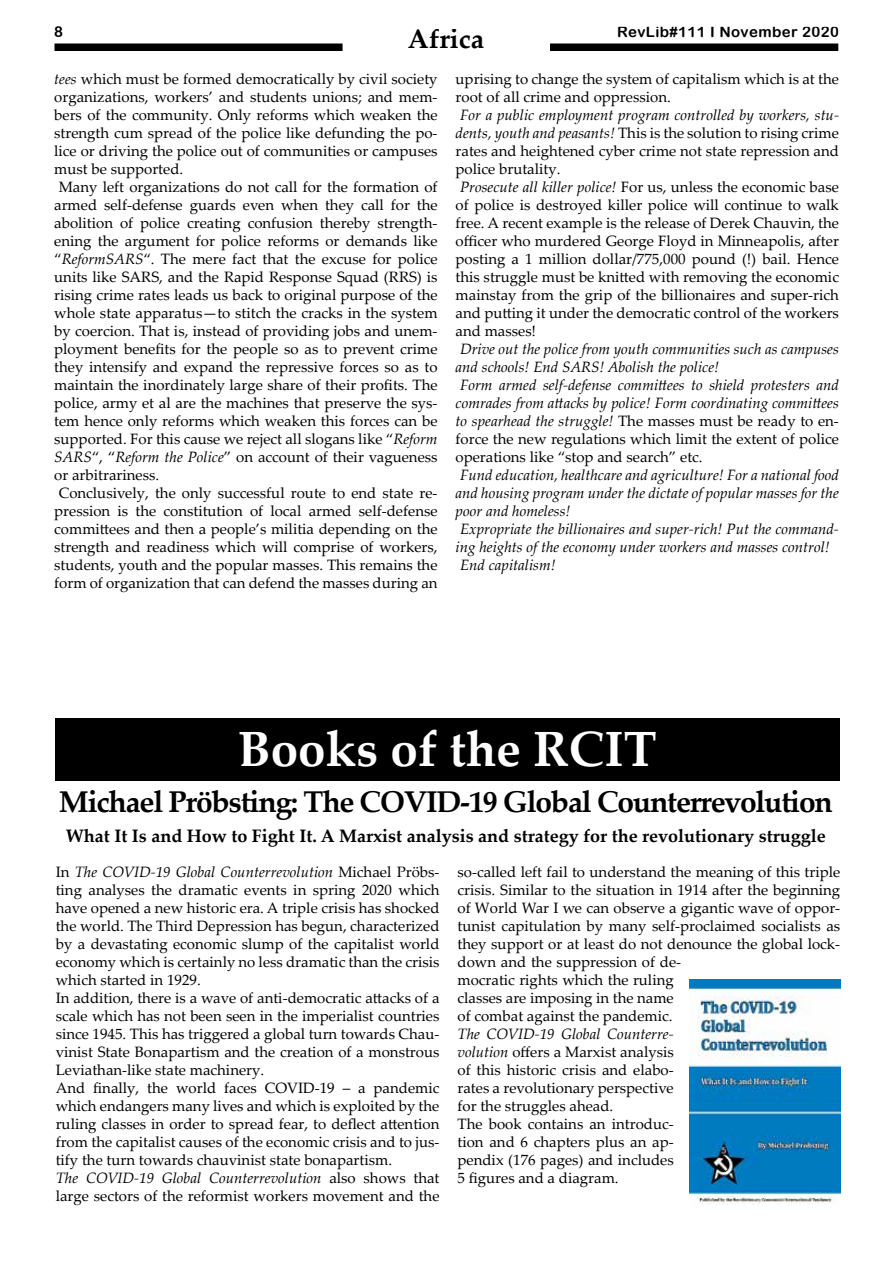
<style>
.page{position:relative;width:893px;height:1263px;background:#fff}
.page>*{position:absolute;margin:0;border:0;box-sizing:border-box;transform-origin:0 0}
.t1{font:700 49.5px "Palatino Linotype";color:#fff}
.t2{font:700 30px "Palatino Linotype";letter-spacing:-.04em;color:#000}
.t3{font:700 27px "Palatino Linotype";color:#000}
.t4{font:700 18px "Palatino Linotype";color:#000}
.t5{font:15px/18px "Palatino Linotype";color:#000}
.t6{font:italic 15px "Palatino Linotype";color:#000}
.t7{font:15px "Arial Rounded MT Bold";letter-spacing:.025em;color:#000}
.s1{font-style:italic}
</style>
<div class="page">
<div style="left:54px;top:44px;width:785px;height:7px;background:#000"></div>
<div style="left:343px;top:29px;width:206px;height:27px;background:#fff"></div>
<img style="left:690px;top:980px;width:150px;height:225px">
<div style="left:55px;top:718px;width:785px;height:63px;background:#000"></div>
<p class="t7" style="left:54px;top:23px;width:10px">8</p>
<p class="t7" style="left:617px;top:23px;width:223px">RevLib#111 I November 2020</p>
<h3 class="t3" style="left:408px;top:20px;width:78px">Africa</h3>
<p class="t5" style="left:54px;top:69px;width:385px"><span class="s1">tees</span> which must be formed democratically by civil society</p>
<p class="t5" style="left:54px;top:87px;width:385px">organizations, workers’ and students unions; and mem-</p>
<p class="t5" style="left:54px;top:105px;width:385px">bers of the community. Only reforms which weaken the</p>
<p class="t5" style="left:54px;top:123px;width:385px">strength cum spread of the police like defunding the po-</p>
<p class="t5" style="left:54px;top:141px;width:385px">lice or driving the police out of communities or campuses</p>
<p class="t5" style="left:54px;top:159px;width:131px">must be supported.</p>
<p class="t5" style="left:59px;top:177px;width:380px">Many left organizations do not call for the formation of</p>
<p class="t5" style="left:54px;top:195px;width:385px">armed self-defense guards even when they call for the</p>
<p class="t5" style="left:54px;top:213px;width:385px">abolition of police creating confusion thereby strength-</p>
<p class="t5" style="left:54px;top:231px;width:385px">ening the argument for police reforms or demands like</p>
<p class="t5" style="left:54px;top:249px;width:385px">“<span class="s1">ReformSARS</span>“. The mere fact that the excuse for police</p>
<p class="t5" style="left:54px;top:267px;width:385px">units like SARS, and the Rapid Response Squad (RRS) is</p>
<p class="t5" style="left:54px;top:285px;width:385px">rising crime rates leads us back to original purpose of the</p>
<p class="t5" style="left:54px;top:303px;width:385px">whole state apparatus—to stitch the cracks in the system</p>
<p class="t5" style="left:54px;top:321px;width:385px">by coercion. That is, instead of providing jobs and unem-</p>
<p class="t5" style="left:54px;top:339px;width:385px">ployment benefits for the people so as to prevent crime</p>
<p class="t5" style="left:54px;top:357px;width:385px">they intensify and expand the repressive forces so as to</p>
<p class="t5" style="left:54px;top:375px;width:385px">maintain the inordinately large share of their profits. The</p>
<p class="t5" style="left:54px;top:393px;width:385px">police, army et al are the machines that preserve the sys-</p>
<p class="t5" style="left:54px;top:411px;width:385px">tem hence only reforms which weaken this forces can be</p>
<p class="t5" style="left:54px;top:429px;width:385px">supported. For this cause we reject all slogans like “<span class="s1">Reform</span></p>
<p class="t5" style="left:54px;top:447px;width:385px"><span class="s1">SARS</span>“, “<span class="s1">Reform the Police</span>” on account of their vagueness</p>
<p class="t5" style="left:54px;top:465px;width:106px">or arbitrariness.</p>
<p class="t5" style="left:59px;top:483px;width:380px">Conclusively, the only successful route to end state re-</p>
<p class="t5" style="left:54px;top:501px;width:385px">pression is the constitution of local armed self-defense</p>
<p class="t5" style="left:54px;top:519px;width:385px">committees and then a people’s militia depending on the</p>
<p class="t5" style="left:54px;top:537px;width:385px">strength and readiness which will comprise of workers,</p>
<p class="t5" style="left:54px;top:555px;width:385px">students, youth and the popular masses. This remains the</p>
<p class="t5" style="left:54px;top:573px;width:385px">form of organization that can defend the masses during an</p>
<p class="t5" style="left:456px;top:69px;width:385px">uprising to change the system of capitalism which is at the root of all crime and oppression.</p>
<p class="t6" style="left:460px;top:104px;width:380px">For a public employment program controlled by workers, stu-</p>
<p class="t5" style="left:456px;top:123px;width:385px"><span class="s1">dents, youth and peasants!</span> This is the solution to rising crime</p>
<p class="t5" style="left:456px;top:141px;width:385px">rates and heightened cyber crime not state repression and</p>
<p class="t5" style="left:456px;top:159px;width:106px">police brutality.</p>
<p class="t5" style="left:460px;top:177px;width:380px"><span class="s1">Prosecute all killer police!</span> For us, unless the economic base</p>
<p class="t5" style="left:456px;top:195px;width:385px">of police is destroyed killer police will continue to walk</p>
<p class="t5" style="left:456px;top:213px;width:385px">free. A recent example is the release of Derek Chauvin, the</p>
<p class="t5" style="left:456px;top:231px;width:385px">officer who murdered George Floyd in Minneapolis, after</p>
<p class="t5" style="left:456px;top:249px;width:385px">posting a 1 million dollar/775,000 pound (!) bail. Hence</p>
<p class="t5" style="left:456px;top:267px;width:385px">this struggle must be knitted with removing the economic</p>
<p class="t5" style="left:456px;top:285px;width:385px">mainstay from the grip of the billionaires and super-rich</p>
<p class="t5" style="left:456px;top:303px;width:385px">and putting it under the democratic control of the workers</p>
<p class="t5" style="left:456px;top:321px;width:82px">and masses!</p>
<p class="t6" style="left:460px;top:338px;width:380px">Drive out the police from youth communities such as campuses</p>
<p class="t6" style="left:456px;top:356px;width:265px">and schools! End SARS! Abolish the police!</p>
<p class="t6" style="left:460px;top:374px;width:380px">Form armed self-defense committees to shield protesters and</p>
<p class="t6" style="left:456px;top:392px;width:385px">comrades from attacks by police! Form coordinating committees</p>
<p class="t5" style="left:456px;top:411px;width:385px"><span class="s1">to spearhead the struggle!</span> The masses must be ready to en-</p>
<p class="t5" style="left:456px;top:429px;width:385px">force the new regulations which limit the extent of police</p>
<p class="t5" style="left:456px;top:447px;width:249px">operations like “stop and search” etc.</p>
<p class="t6" style="left:460px;top:464px;width:380px">Fund education, healthcare and agriculture! For a national food</p>
<p class="t6" style="left:456px;top:482px;width:385px">and housing program under the dictate of popular masses for the</p>
<p class="t6" style="left:456px;top:500px;width:116px">poor and homeless!</p>
<p class="t6" style="left:460px;top:518px;width:380px">Expropriate the billionaires and super-rich! Put the command-</p>
<p class="t6" style="left:456px;top:536px;width:376px">ing heights of the economy under workers and masses control!</p>
<p class="t6" style="left:460px;top:554px;width:97px">End capitalism!</p>
<h1 class="t1" style="left:238px;top:714px;width:420px">Books of the RCIT</h1>
<h2 class="t2" style="left:59px;top:780px;width:775px">Michael Pröbsting: The COVID-19 Global Counterrevolution</h2>
<p class="t4" style="left:66px;top:823px;width:761px">What It Is and How to Fight It. A Marxist analysis and strategy for the revolutionary struggle</p>
<p class="t5" style="left:56px;top:863px;width:385px">In <span class="s1">The COVID-19 Global Counterrevolution</span> Michael Pröbs&shy;ting analyses the dramatic events in spring 2020 which have opened a new historic era. A triple crisis has shocked the world. The Third Depression has begun, characterized by a devastating economic slump of the capitalist world economy which is certainly no less dramatic than the crisis which started in 1929.<br>In addition, there is a wave of anti-democratic attacks of a scale which has not been seen in the imperialist countries since 1945. This has triggered a global turn towards Chau&shy;vinist State Bonapartism and the creation of a monstrous Leviathan-like state machinery.<br>And finally, the world faces COVID-19 – a pandemic which endangers many lives and which is exploited by the ruling classes in order to spread fear, to deflect attention from the capitalist causes of the economic crisis and to jus&shy;tify the turn towards chauvinist state bonapartism.<br><span class="s1">The COVID-19 Global Counterrevolution</span> also shows that large sectors of the reformist workers movement and the</p>
<p class="t5" style="left:457px;top:863px;width:384px">so-called left fail to understand the meaning of this triple crisis. Similar to the situation in 1914 after the beginning of World War I we can observe a gigantic wave of oppor&shy;tunist capitulation by many self-proclaimed socialists as they support or at least do not denounce the global lock&shy;down and the suppression of de-<br>mocratic rights which the ruling<br>classes are imposing in the name<br>of combat against the pandemic.</p>
<p class="t5" style="left:457px;top:1025px;width:218px"><span class="s1">The COVID-19 Global Counterre&shy;volution</span> offers a Marxist analysis of this historic crisis and elabo&shy;rates a revolutionary perspective for the struggles ahead.<br>The book contains an introduc&shy;tion and 6 chapters plus an ap&shy;pendix (176 pages) and includes<br>5 figures and a diagram.</p>
</div>
